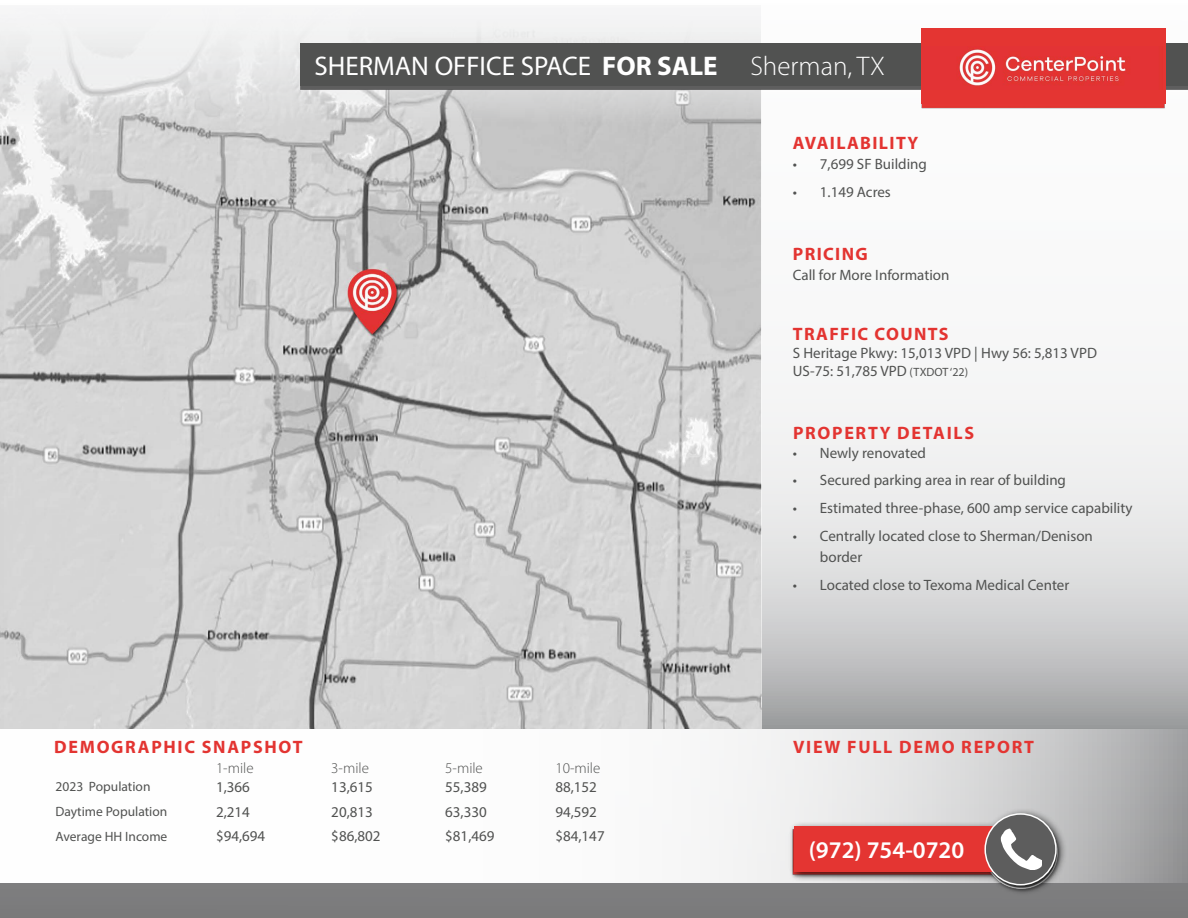
<style>
.page{position:relative;width:1188px;height:918px;background:#fff}
.page>*{position:absolute;margin:0;border:0;box-sizing:border-box;transform-origin:0 0}
.t1{font:27px "Myriad Pro";color:#fff}
.t2{font:700 27px "Myriad Pro";color:#fff}
.t3{font:600 24px "Myriad Pro";color:#fff}
.t4{font:700 18px "Myriad Pro";letter-spacing:.095em;color:#e43532}
.t5{font:700 18px "Myriad Pro";letter-spacing:.075em;color:#e43532}
.t6{font:15px/18px "Myriad Pro";color:#515251}
.t7{font:300 15px "Myriad Pro";color:#515251}
.t8{font:13.5px/24.8px "Myriad Pro";color:#515251}
.s1{font-weight:300}
.s2{font-weight:700}
.s3{font-size:12px}
</style>
<div class="page">
<img style="left:0;top:14px;width:1188px;height:904px">
<div style="left:300px;top:44px;width:888px;height:42px;background:#515251"></div>
<div style="left:921px;top:29px;width:244px;height:75px;background:#e43532"></div>
<img style="left:959px;top:49px;width:167px;height:37px">
<div style="left:788px;top:808px;width:279px;height:88px;background:#000;opacity:.75"></div>
<div style="left:794px;top:827px;width:225px;height:45px;background:#e43532"></div>
<div style="left:985px;top:814px;width:71px;height:71px;background:#5d5d5d;border-radius:50%"></div>
<div style="left:984px;top:813px;width:73px;height:72px;border:2px solid #fff;border-radius:50%"></div>
<svg style="left:1001px;top:829px;width:41px;height:40px"></svg>
<h1 class="t2" style="left:315px;top:48px;width:430px">Pottsboro Pad Sites <span class="s1">Pottsboro, Texas</span></h1>
<h1 class="t1" style="left:315px;top:49px;width:572px">SHERMAN OFFICE SPACE <span class="s2">FOR SALE</span> <span class="s1">Sherman, TX</span></h1>
<p class="t5" style="left:793px;top:131px;width:127px">AVAILABILITY</p>
<p class="t6" style="left:793px;top:155px;width:136px">• 7,699 SF Building</p>
<p class="t6" style="left:793px;top:183px;width:99px">• 1.149 Acres</p>
<p class="t5" style="left:793px;top:242px;width:76px">PRICING</p>
<p class="t6" style="left:793px;top:266px;width:158px">Call for More Information</p>
<p class="t5" style="left:793px;top:322px;width:157px">TRAFFIC COUNTS</p>
<p class="t6" style="left:793px;top:344px;width:306px">S Heritage Pkwy: 15,013 VPD | Hwy 56: 5,813 VPD<br>US-75: 51,785 VPD <span class="s3">(TXDOT ‘22)</span></p>
<p class="t4" style="left:793px;top:421px;width:183px">PROPERTY DETAILS</p>
<p class="t4" style="left:54px;top:735px;width:250px">DEMOGRAPHIC SNAPSHOT</p>
<p class="t8" style="left:56px;top:774px;width:113px">2023 Population<br>Daytime Population<br>Average HH Income</p>
<p class="t7" style="left:216px;top:760px;width:39px">1-mile</p>
<p class="t7" style="left:331px;top:760px;width:39px">3-mile</p>
<p class="t7" style="left:445px;top:760px;width:39px">5-mile</p>
<p class="t7" style="left:555px;top:760px;width:46px">10-mile</p>
<p class="t6" style="left:216px;top:778px;width:35px">1,366</p>
<p class="t6" style="left:331px;top:778px;width:43px">13,615</p>
<p class="t6" style="left:445px;top:778px;width:43px">55,389</p>
<p class="t6" style="left:555px;top:778px;width:43px">88,152</p>
<p class="t6" style="left:216px;top:802px;width:35px">2,214</p>
<p class="t6" style="left:331px;top:802px;width:43px">20,813</p>
<p class="t6" style="left:445px;top:802px;width:43px">63,330</p>
<p class="t6" style="left:555px;top:802px;width:43px">94,592</p>
<p class="t6" style="left:216px;top:827px;width:51px">$94,694</p>
<p class="t6" style="left:331px;top:827px;width:51px">$86,802</p>
<p class="t6" style="left:445px;top:827px;width:51px">$81,469</p>
<p class="t6" style="left:555px;top:827px;width:51px">$84,147</p>
<p class="t6" style="left:793px;top:443px;width:135px">• Newly renovated</p>
<p class="t6" style="left:793px;top:471px;width:275px">• Secured parking area in rear of building</p>
<p class="t6" style="left:793px;top:499px;width:341px">• Estimated three-phase, 600 amp service capability</p>
<p class="t6" style="left:820px;top:525px;width:275px;line-height:21px;text-indent:-27px">• Centrally located close to Sherman/Denison border</p>
<p class="t6" style="left:793px;top:575px;width:278px">• Located close to Texoma Medical Center</p>
<p class="t4" style="left:793px;top:735px;width:242px">VIEW FULL DEMO REPORT</p>
<h2 class="t3" style="left:809px;top:835px;width:157px">(972) 754-0720</h2>
</div>
